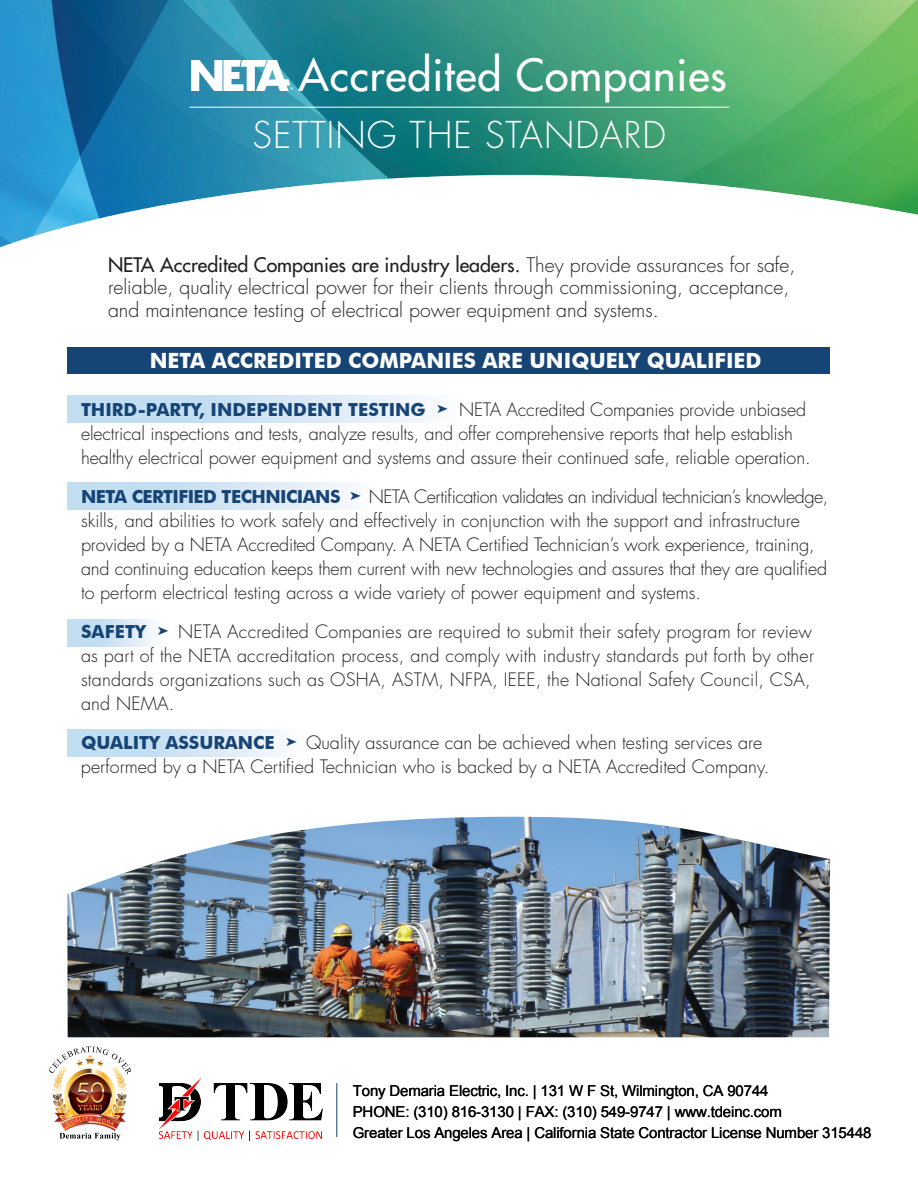
<style>
.page{position:relative;width:918px;height:1188px;background:#fff}
.page>*{position:absolute;margin:0;border:0;box-sizing:border-box;transform-origin:0 0}
.t1{font:43.2px "Futura";letter-spacing:.02em;color:#fff}
.t2{font:300 36px "Futura";letter-spacing:.03em;color:#fff}
.t3{font:700 21px "Futura BT";color:#fff}
.t4{font:300 19.5px/22.5px "Futura";color:#231f20}
.t5{font:300 18px/24px "Futura";color:#231f20}
.t6{font:15px/21px "Arial";letter-spacing:-.01em;color:#000}
.s1{font-weight:400}
.s2{font-family:"Futura BT";font-weight:700;color:#164475}
</style>
<div class="page">
<img style="left:0;top:0;width:918px;height:175px">
<svg style="left:0;top:175px;width:918px;height:73px"></svg>
<div style="left:68px;top:395px;width:398px;height:27px;background:linear-gradient(to right,#b5d7ee,#f7f8fc)"></div>
<div style="left:68px;top:482px;width:310px;height:27px;background:linear-gradient(to right,#b5d7ee,#f7f8fc)"></div>
<div style="left:68px;top:730px;width:236px;height:27px;background:linear-gradient(to right,#b5d7ee,#f7f8fc)"></div>
<div style="left:68px;top:620px;width:94px;height:27px;background:linear-gradient(to right,#b5d7ee,#f6f8fc)"></div>
<div style="left:68px;top:347px;width:762px;height:27px;background:#164475"></div>
<img style="left:67px;top:817px;width:763px;height:220px">
<hr style="left:189px;top:107px;width:540px;height:1px;background:#fff">
<svg style="left:191px;top:60px;width:102px;height:31px"></svg>
<hr style="left:336px;top:1083px;width:1px;height:54px;background:#164475">
<img style="left:158px;top:1077px;width:165px;height:64px">
<img style="left:49px;top:1046px;width:83px;height:95px">
<h1 class="t1" style="left:299px;top:47px;width:430px">Accredited Companies</h1>
<h2 class="t2" style="left:253px;top:112px;width:415px">SETTING THE STANDARD</h2>
<p class="t4" style="left:108px;top:254px;width:689px"><span class="s1">NETA Accredited Companies are industry leaders.</span> They provide assurances for safe, reliable, quality electrical power for their clients through commissioning, acceptance, and maintenance testing of electrical power equipment and systems.</p>
<p class="t3" style="left:150px;top:348px;width:613px">NETA ACCREDITED COMPANIES ARE UNIQUELY QUALIFIED</p>
<p class="t5" style="left:81px;top:398px;width:731px"><span class="s2">THIRD-PARTY, INDEPENDENT TESTING</span> <sup>➤</sup> NETA Accredited Companies provide unbiased electrical inspections and tests, analyze results, and offer comprehensive reports that help establish healthy electrical power equipment and systems and assure their continued safe, reliable operation.</p>
<p class="t5" style="left:81px;top:485px;width:749px"><span class="s2">NETA CERTIFIED TECHNICIANS</span> <sup>➤</sup> NETA Certification validates an individual technician’s knowledge, skills, and abilities to work safely and effectively in conjunction with the support and infrastructure provided by a NETA Accredited Company. A NETA Certified Technician’s work experience, training, and continuing education keeps them current with new technologies and assures that they are qualified to perform electrical testing across a wide variety of power equipment and systems.</p>
<p class="t5" style="left:81px;top:620px;width:735px"><span class="s2">SAFETY</span> <sup>➤</sup> NETA Accredited Companies are required to submit their safety program for review as part of the NETA accreditation process, and comply with industry standards put forth by other standards organizations such as OSHA, ASTM, NFPA, IEEE, the National Safety Council, CSA, and NEMA.</p>
<p class="t5" style="left:81px;top:731px;width:690px"><span class="s2">QUALITY ASSURANCE</span> <sup>➤</sup> Quality assurance can be achieved when testing services are performed by a NETA Certified Technician who is backed by a NETA Accredited Company.</p>
<p class="t6" style="left:353px;top:1080px;width:520px">Tony Demaria Electric, Inc. | 131 W F St, Wilmington, CA 90744<br>PHONE: (310) 816-3130 | FAX: (310) 549-9747 | www.tdeinc.com<br>Greater Los Angeles Area | California State Contractor License Number 315448</p>
</div>
